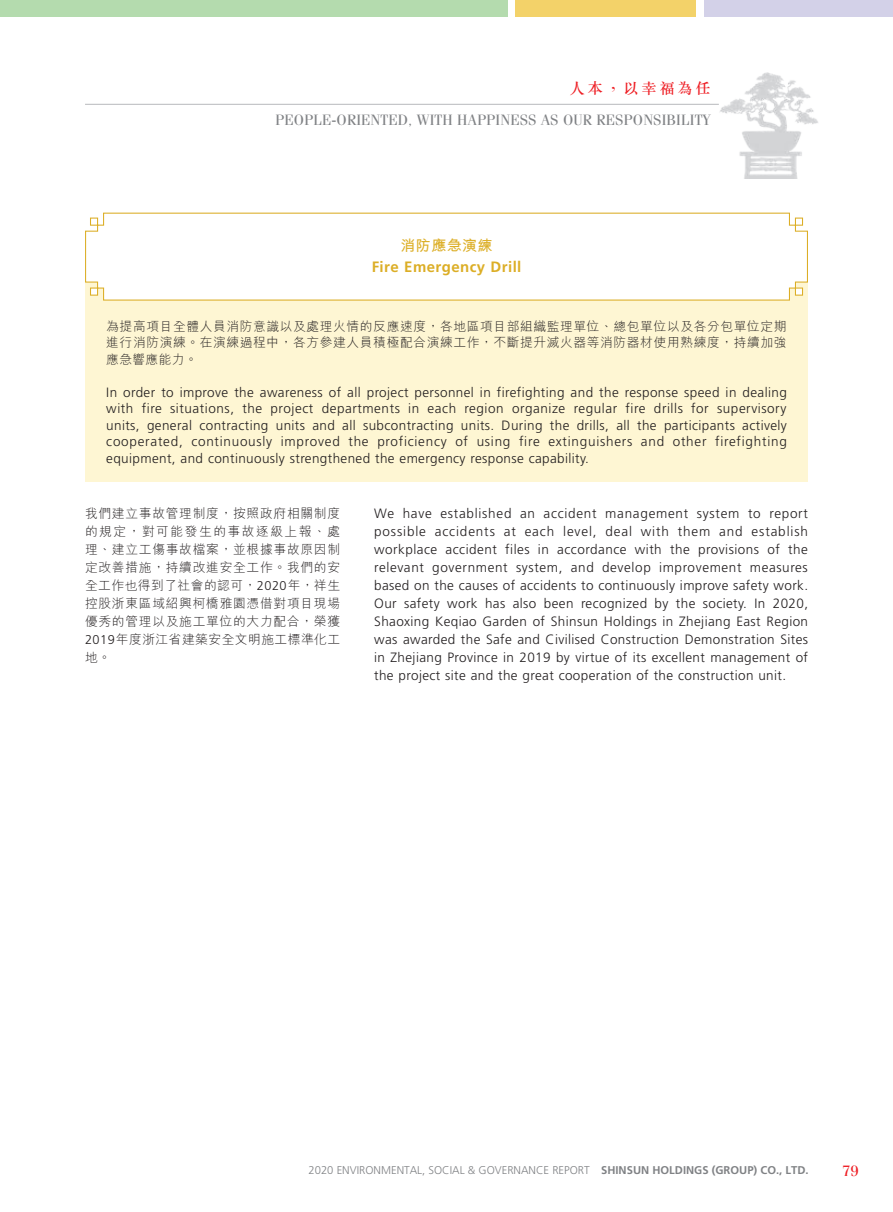
<style>
.page{position:relative;width:893px;height:1212px;background:#fff}
.page>*{position:absolute;margin:0;border:0;box-sizing:border-box;transform-origin:0 0}
.t1{font:15px "Fenice Std";letter-spacing:.01em;color:#808285}
.t2{font:700 15px "Frutiger LT Std";letter-spacing:.03em;color:#dcae26}
.t3{font:500 15px "M Sung HK";letter-spacing:.2em;color:#ee1d23}
.t4{font:700 15px "M Hei HK";letter-spacing:.03em;color:#dcae26}
.t5{font:15px "Fenice Std";color:#ee1d23}
.t6{font:300 13.5px/18px "Frutiger LT Std";letter-spacing:.03em;color:#231f20;text-align:justify}
.t7{font:300 12.75px/18px "M Hei HK";letter-spacing:.045em;color:#231f20;text-align:justify}
.t8{font:300 11.25px "Frutiger LT Std";color:#808285}
.s1{font-family:"Frutiger LT Std"}
.s2{font-weight:700}
</style>
<div class="page">
<hr style="left:85px;top:104px;width:634px;height:1px;background:#bcbdc0">
<img style="left:716px;top:72px;width:102px;height:107px">
<div style="left:704px;top:0;width:189px;height:17px;background:#d3d1e8"></div>
<div style="left:516px;top:0;width:180px;height:17px;background:#f3d269"></div>
<div style="left:0;top:0;width:507px;height:17px;background:#b4dbae"></div>
<div style="left:85px;top:274px;width:723px;height:208px;background:#fef6d3"></div>
<svg style="left:85px;top:212px;width:723px;height:89px"></svg>
<p class="t3" style="left:570px;top:78px;width:142px">人本，以幸福為任</p>
<p class="t1" style="left:275px;top:111px;width:437px">PEOPLE-ORIENTED, WITH HAPPINESS AS OUR RESPONSIBILITY</p>
<p class="t4" style="left:400px;top:234px;width:94px">消防應急演練</p>
<p class="t2" style="left:372px;top:258px;width:151px">Fire Emergency Drill</p>
<p class="t7" style="left:106px;top:318px;width:682px;line-height:16.5px">為提高項目全體人員消防意識以及處理火情的反應速度，各地區項目部組織監理單位、總包單位以及各分包單位定期進行消防演練。在演練過程中，各方參建人員積極配合演練工作，不斷提升滅火器等消防器材使用熟練度，持續加強應急響應能力。</p>
<p class="t6" style="left:106px;top:384px;width:682px;line-height:16.5px">In order to improve the awareness of all project personnel in firefighting and the response speed in dealing with fire situations, the project departments in each region organize regular fire drills for supervisory units, general contracting units and all subcontracting units. During the drills, all the participants actively cooperated, continuously improved the proficiency of using fire extinguishers and other firefighting equipment, and continuously strengthened the emergency response capability.</p>
<p class="t7" style="left:85px;top:504px;width:257px">我們建立事故管理制度，按照政府相關制度的規定，對可能發生的事故逐級上報、處理、建立工傷事故檔案，並根據事故原因制定改善措施，持續改進安全工作。我們的安全工作也得到了社會的認可，<span class="s1">2020</span>年，祥生控股浙東區域紹興柯橋雅園憑借對項目現場優秀的管理以及施工單位的大力配合，榮獲<span class="s1">2019</span>年度浙江省建築安全文明施工標準化工地。</p>
<p class="t6" style="left:374px;top:504px;width:435px">We have established an accident management system to report possible accidents at each level, deal with them and establish workplace accident files in accordance with the provisions of the relevant government system, and develop improvement measures based on the causes of accidents to continuously improve safety work.<br>Our safety work has also been recognized by the society. In 2020, Shaoxing Keqiao Garden of Shinsun Holdings in Zhejiang East Region was awarded the Safe and Civilised Construction Demonstration Sites in Zhejiang Province in 2019 by virtue of its excellent management of the project site and the great cooperation of the construction unit.</p>
<p class="t8" style="left:309px;top:1164px;width:502px">2020 ENVIRONMENTAL, SOCIAL &amp; GOVERNANCE REPORT <span class="s2">SHINSUN HOLDINGS (GROUP) CO., LTD.</span></p>
<p class="t5" style="left:842px;top:1161px;width:18px">79</p>
</div>
